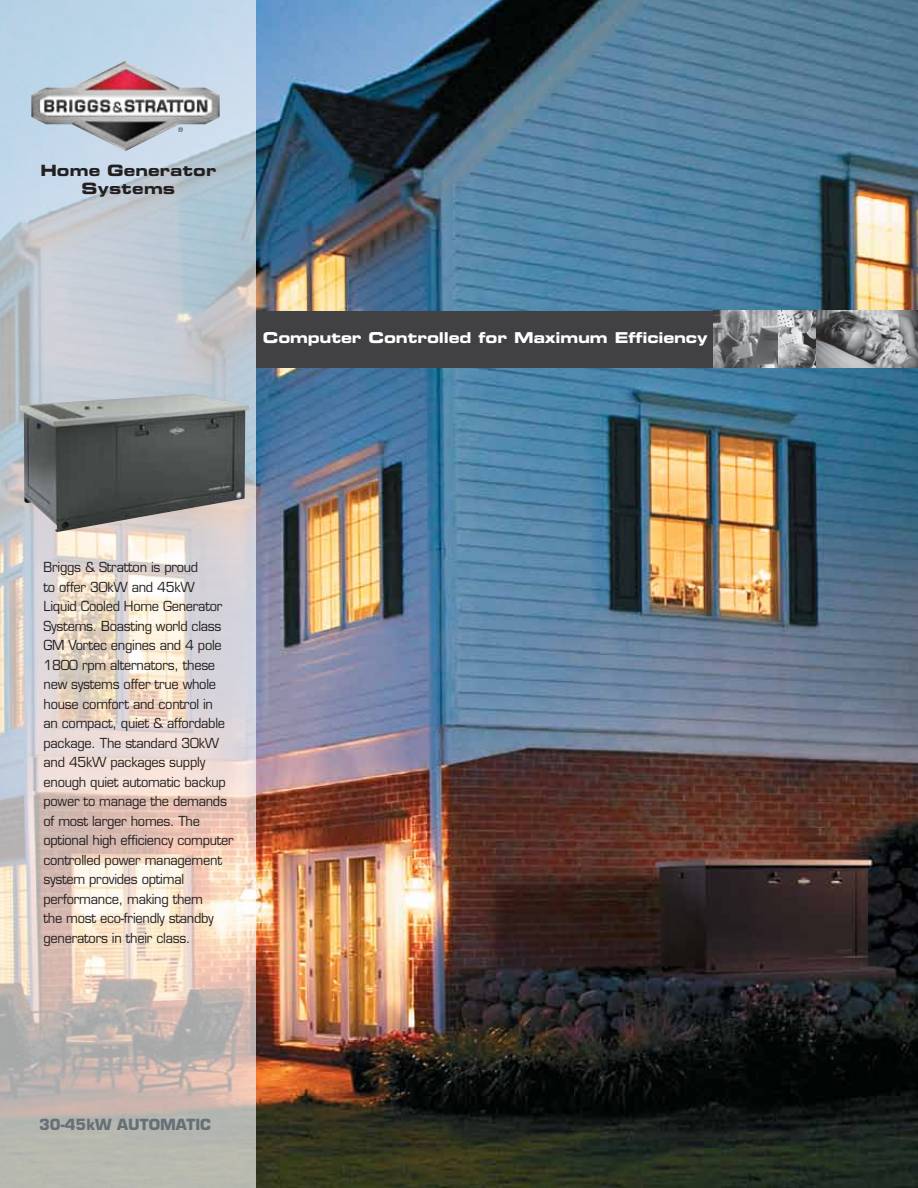
<style>
.page{position:relative;width:918px;height:1188px;background:#fff}
.page>*{position:absolute;margin:0;border:0;box-sizing:border-box;transform-origin:0 0}
.t1{font:15.6px/17.4px "Eurostile LT Std Bold Ex 2";letter-spacing:.01em;color:#231f20;text-align:center}
.t2{font:15px "Eurostile LT Std Bold Ex 2";letter-spacing:-.01em;color:#fff}
.t3{font:700 15px "Eurostile LT Std";color:#687077}
.t4{font:13.5px/19.5px "Eurostile LT Std";letter-spacing:-.02em;color:#231f20;scale:.95 1}
</style>
<div class="page">
<img style="left:0;top:0;width:256px;height:1188px">
<img style="left:256px;top:0;width:662px;height:1188px">
<div style="left:256px;top:311px;width:662px;height:57px;background:#414042"></div>
<img style="left:19px;top:394px;width:230px;height:138px">
<img style="left:31px;top:61px;width:189px;height:90px">
<img style="left:714px;top:311px;width:204px;height:57px">
<p class="t1" style="left:40px;top:162px;width:177px">Home Generator<br>Systems</p>
<p class="t2" style="left:263px;top:327px;width:446px">Computer Controlled for Maximum Efficiency</p>
<p class="t4" style="left:44px;top:558px;width:202px">Briggs &amp; Stratton is proud<br>to offer 30kW and 45kW<br>Liquid Cooled Home Generator<br>Systems. Boasting world class<br>GM Vortec engines and 4 pole<br>1800 rpm alternators, these new systems offer true whole house comfort and control in<br>an compact, quiet &amp; affordable package. The standard 30kW and 45kW packages supply enough quiet automatic backup power to manage the demands of most larger homes. The optional high efficiency computer controlled power management system provides optimal performance, making them<br>the most eco-friendly standby generators in their class.</p>
<p class="t3" style="left:39px;top:1115px;width:174px">30-45kW AUTOMATIC</p>
</div>
